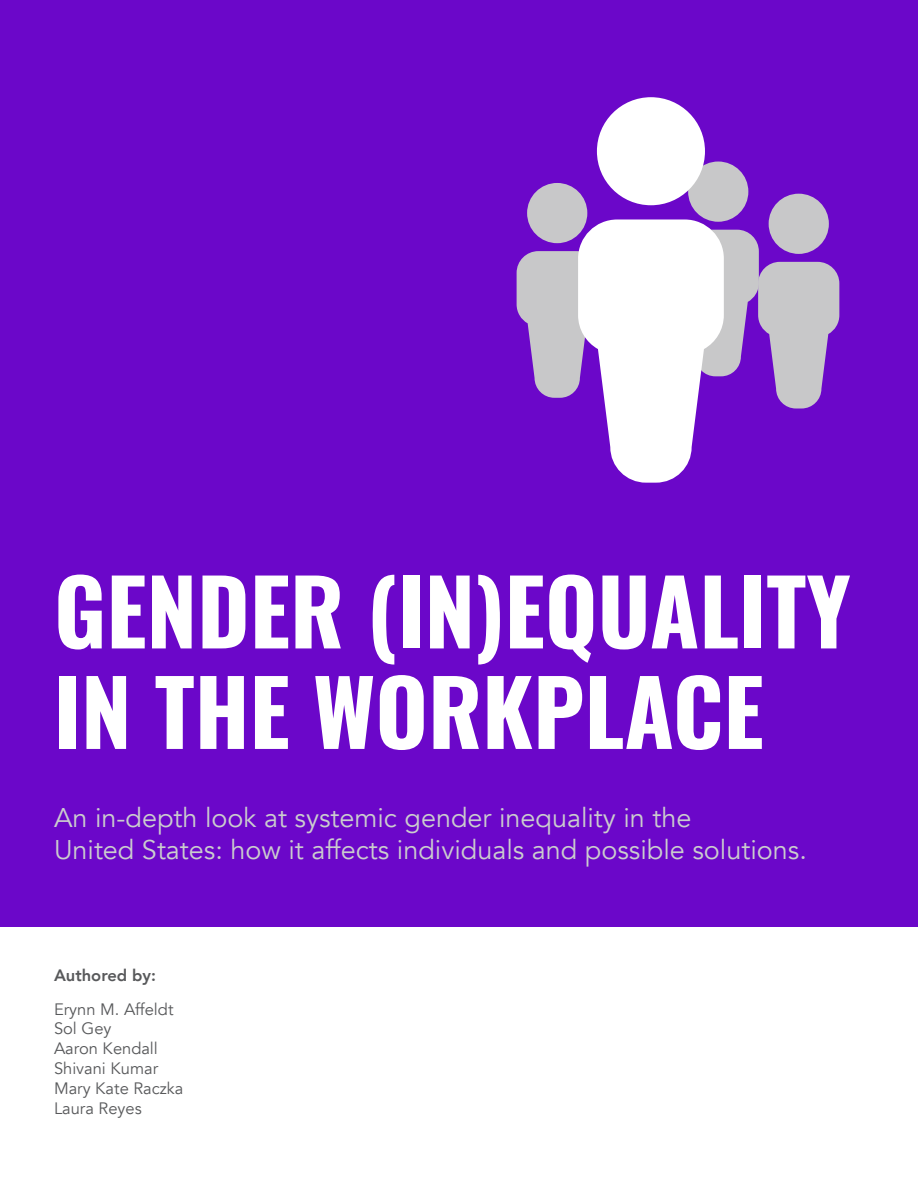
<style>
.page{position:relative;width:918px;height:1188px;background:#fff}
.page>*{position:absolute;margin:0;border:0;box-sizing:border-box;transform-origin:0 0}
.t1{font:700 90px/100.5px "Oswald";color:#fff}
.t2{font:27px/32.4px "Avenir";color:#cbcdce}
.Body_Copy{font:16.5px/19.8px "Avenir";color:#58595b}
.Body_Copy-2{font:800 16.5px "Avenir";color:#58595b}
</style>
<div class="page">
<div style="left:0;top:0;width:918px;height:927px;background:#6b07c9"></div>
<div style="left:527px;top:183px;width:60px;height:60px;background:#c8c8c9;border-radius:50%"></div>
<div style="left:688px;top:162px;width:60px;height:60px;background:#c8c8c9;border-radius:50%"></div>
<div style="left:769px;top:194px;width:60px;height:60px;background:#c8c8c9;border-radius:50%"></div>
<div style="left:597px;top:97px;width:108px;height:108px;background:#fff;border-radius:50%"></div>
<svg style="left:517px;top:220px;width:322px;height:263px"></svg>
<p class="t1" style="left:54px;top:567px;width:798px">GENDER (IN)EQUALITY<br>IN THE WORKPLACE</p>
<p class="t2" style="left:54px;top:802px;width:754px">An in-depth look at systemic gender inequality in the<br>United States: how it affects individuals and possible solutions.</p>
<p class="Body_Copy-2" style="left:54px;top:963px;width:104px">Authored by:</p>
<p class="Body_Copy" style="left:54px;top:999px;width:131px">Erynn M. Affeldt<br>Sol Gey<br>Aaron Kendall<br>Shivani Kumar<br>Mary Kate Raczka<br>Laura Reyes</p>
</div>
